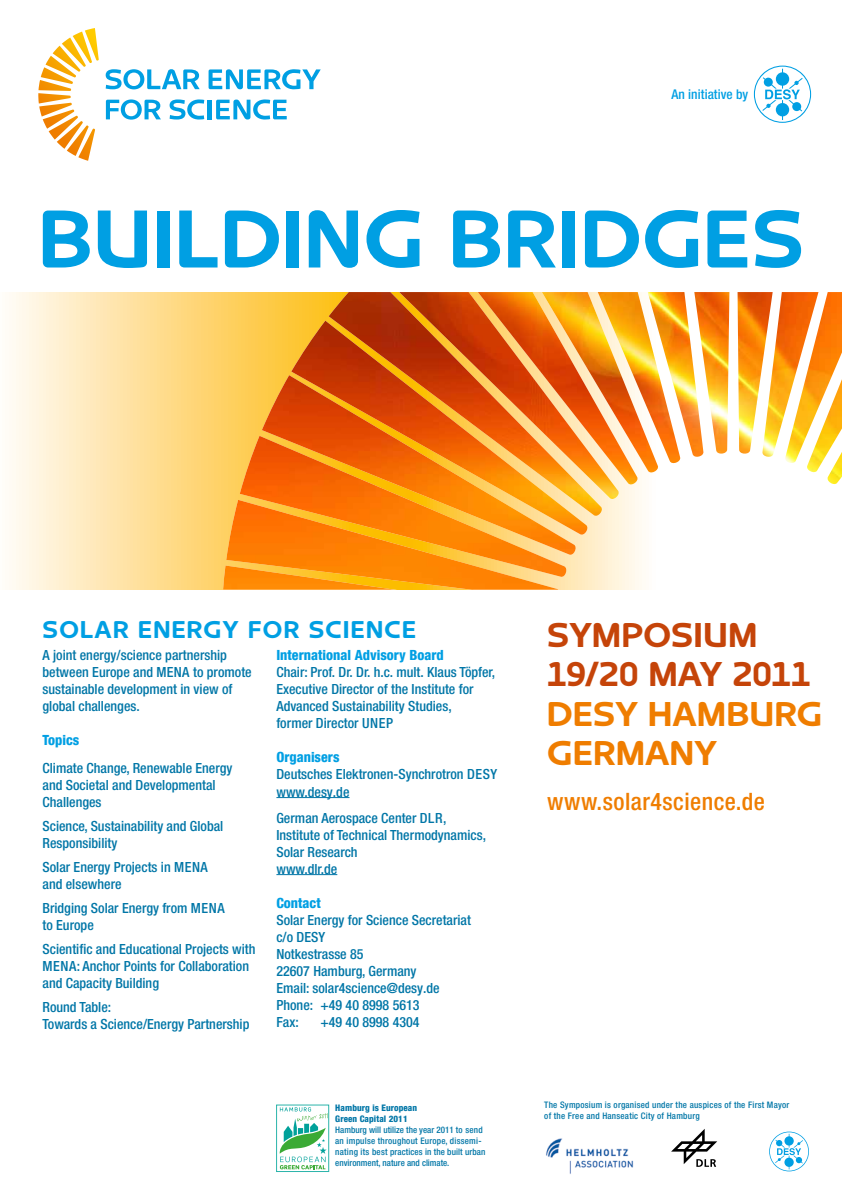
<style>
.page{position:relative;width:842px;height:1191px;background:#fff}
.page>*{position:absolute;margin:0;border:0;box-sizing:border-box;transform-origin:0 0}
.t1{font:700 80.8px "Monday";letter-spacing:.02em;color:#009fe3}
.t2{font:700 34px/39.3px "Monday";letter-spacing:.005em;color:#c54409}
.t3{font:700 34px/39.3px "Monday";letter-spacing:.01em;color:#ef7d00}
.t4{font:700 24px "Monday";letter-spacing:.055em;color:#009fe3}
.t5{font:24px "Desy Neue Helvetica 67 Cond M";letter-spacing:.02em;color:#ef7d00}
.t6{font:14px/17px "Desy Neue Helvetica 67 Cond M";color:#0076a7}
.t7{font:14px "Desy Neue Helvetica 87 Cond H";color:#009fe3}
.t8{font:13.4px "Desy Neue Helvetica 67 Cond M";letter-spacing:.005em;color:#009fe3}
.t9{font:9px/11px "Desy Neue Helvetica 67 Cond M";letter-spacing:.025em;color:#0076a7}
.t10{font:9px/11px "Desy Neue Helvetica 87 Cond H";letter-spacing:.01em;color:#0076a7}
</style>
<div class="page">
<svg style="left:9px;top:292px;width:213px;height:298px;background:#ffe5ad"></svg>
<img style="left:223px;top:292px;width:619px;height:298px">
<svg style="left:106px;top:69px;width:94px;height:20px"></svg>
<svg style="left:209px;top:69px;width:112px;height:20px"></svg>
<svg style="left:106px;top:99px;width:55px;height:21px"></svg>
<svg style="left:170px;top:99px;width:34px;height:21px"></svg>
<hr style="left:208px;top:100px;width:4px;height:19px;background:#009fe3">
<svg style="left:216px;top:99px;width:71px;height:21px"></svg>
<svg style="left:38px;top:28px;width:61px;height:133px"></svg>
<hr style="left:276px;top:797px;width:73px;height:1px;background:#0076a7">
<hr style="left:276px;top:874px;width:61px;height:1px;background:#0076a7">
<svg style="left:754px;top:66px;width:57px;height:57px"></svg>
<svg style="left:280px;top:1107px;width:47px;height:62px"></svg>
<div style="left:276px;top:1104px;width:53px;height:67px;border:1px solid #2bb4aa"></div>
<svg style="left:769px;top:1131px;width:40px;height:40px"></svg>
<svg style="left:671px;top:1129px;width:46px;height:37px"></svg>
<img style="left:546px;top:1138px;width:88px;height:36px">
<p class="t8" style="left:671px;top:86px;width:78px">An initiative by</p>
<h1 class="t1" style="left:39px;top:191px;width:767px">BUILDING BRIDGES</h1>
<h3 class="t4" style="left:43px;top:615px;width:375px">SOLAR ENERGY FOR SCIENCE</h3>
<p class="t6" style="left:43px;top:647px;width:211px">A joint energy/science partnership between Europe and MENA to promote sustainable development in view of global challenges.</p>
<p class="t7" style="left:43px;top:732px;width:38px">Topics</p>
<p class="t6" style="left:43px;top:759px;width:191px">Climate Change, Renewable Energy and Societal and Developmental<br>Challenges</p>
<p class="t6" style="left:43px;top:817px;width:182px">Science, Sustainability and Global<br>Responsibility</p>
<p class="t6" style="left:43px;top:858px;width:167px">Solar Energy Projects in MENA and elsewhere</p>
<p class="t6" style="left:43px;top:899px;width:184px">Bridging Solar Energy from MENA to Europe</p>
<p class="t6" style="left:43px;top:940px;width:214px">Scientific and Educational Projects with<br>MENA: Anchor Points for Collaboration and Capacity Building</p>
<p class="t6" style="left:43px;top:998px;width:208px">Round Table:<br>Towards a Science/Energy Partnership</p>
<p class="t7" style="left:276px;top:647px;width:169px">International Advisory Board</p>
<p class="t6" style="left:276px;top:664px;width:220px">Chair: Prof. Dr. Dr. h.c. mult. Klaus Töpfer, Executive Director of the Institute for Advanced Sustainability Studies,<br>former Director UNEP</p>
<p class="t7" style="left:276px;top:749px;width:65px">Organisers</p>
<p class="t6" style="left:276px;top:766px;width:222px">Deutsches Elektronen-Synchrotron DESY www.desy.de</p>
<p class="t6" style="left:276px;top:809px;width:211px">German Aerospace Center DLR,<br>Institute of Technical Thermodynamics,<br>Solar Research<br>www.dlr.de</p>
<p class="t7" style="left:276px;top:894px;width:46px">Contact</p>
<p class="t6" style="left:276px;top:911px;width:196px">Solar Energy for Science Secretariat c/o DESY<br>Notkestrasse 85<br>22607 Hamburg, Germany<br>Email: solar4science@desy.de<br>Phone: +49 40 8998 5613<br>Fax:</p>
<p class="t6" style="left:320px;top:1013px;width:101px">+49 40 8998 4304</p>
<p class="t10" style="left:335px;top:1102px;width:83px">Hamburg is European<br>Green Capital 2011</p>
<p class="t9" style="left:335px;top:1124px;width:152px">Hamburg will utilize the year 2011 to send an impulse throughout Europe, dissemi&shy;nating its best practices in the built urban environment, nature and climate.</p>
<h2 class="t2" style="left:547px;top:615px;width:265px">SYMPOSIUM<br>19/20 MAY 2011</h2>
<h2 class="t3" style="left:547px;top:693px;width:276px">DESY HAMBURG<br>GERMANY</h2>
<h3 class="t5" style="left:547px;top:787px;width:219px">www.solar4science.de</h3>
<p class="t9" style="left:544px;top:1098px;width:246px">The Symposium is organised under the auspices of the First Mayor of the Free and Hanseatic City of Hamburg</p>
</div>
